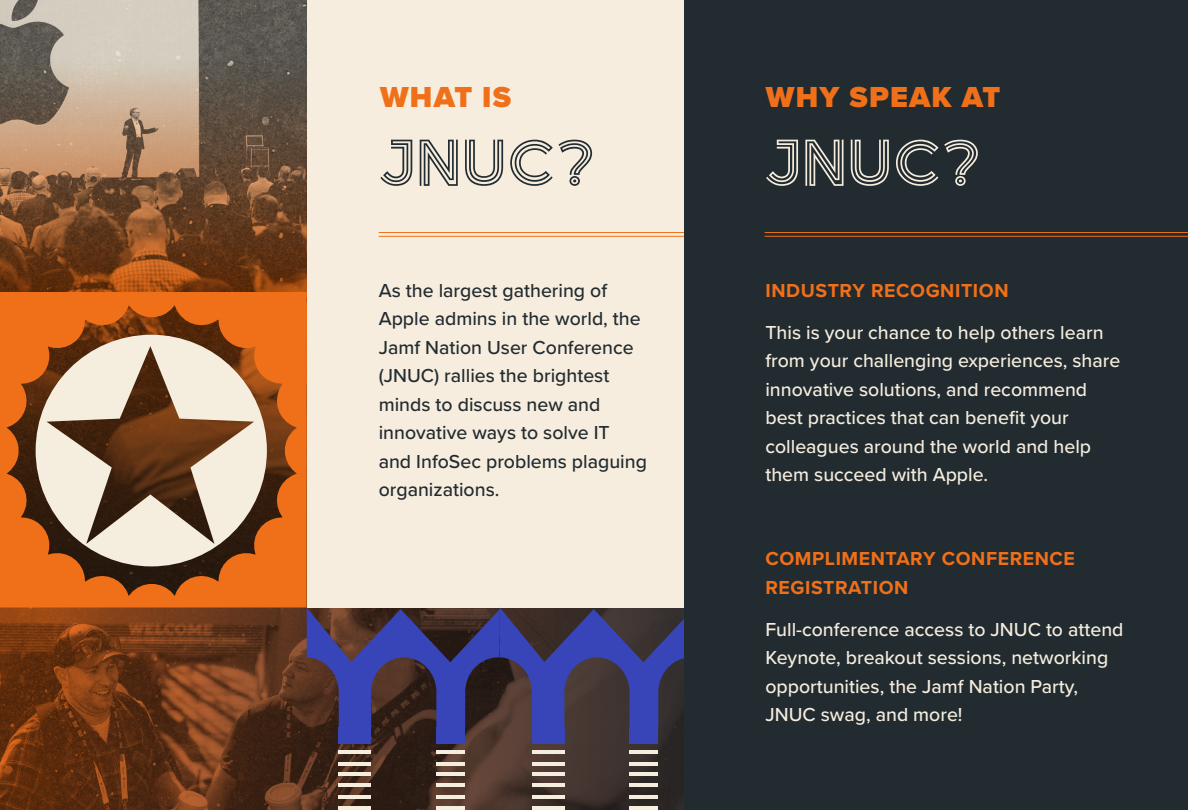
<style>
.page{position:relative;width:1188px;height:810px;background:#fff}
.page>*{position:absolute;margin:0;border:0;box-sizing:border-box;transform-origin:0 0}
.t1{font:66px "Retrolight";color:#f5edde}
.t2{font:66px "Retrolight";color:#222b30}
.t3{font:900 30px "Proxima Nova";letter-spacing:.04em;color:#f0701a}
.t4{font:500 19.5px/28.5px "Proxima Nova";color:#f5edde}
.t5{font:500 19.5px/28.5px "Proxima Nova";color:#222b30}
.t6{font:700 19.5px/28.5px "Proxima Nova";letter-spacing:.03em;color:#f0701a}
</style>
<div class="page">
<img style="left:0;top:0;width:307px;height:292px">
<img style="left:0;top:608px;width:684px;height:202px">
<div style="left:307px;top:0;width:614px;height:608px;background:#f6edde"></div>
<hr style="left:436px;top:772px;width:29px;height:4px;background:#f5edde">
<hr style="left:339px;top:795px;width:32px;height:4px;background:#f5edde">
<hr style="left:436px;top:783px;width:29px;height:4px;background:#f5edde">
<hr style="left:436px;top:795px;width:29px;height:4px;background:#f5edde">
<hr style="left:339px;top:772px;width:32px;height:4px;background:#f5edde">
<hr style="left:339px;top:806px;width:32px;height:4px;background:#f5edde">
<hr style="left:339px;top:783px;width:32px;height:4px;background:#f5edde">
<hr style="left:436px;top:806px;width:29px;height:4px;background:#f5edde">
<hr style="left:339px;top:762px;width:32px;height:3px;background:#f5edde">
<hr style="left:436px;top:751px;width:29px;height:3px;background:#f5edde">
<hr style="left:339px;top:751px;width:32px;height:3px;background:#f5edde">
<hr style="left:436px;top:762px;width:29px;height:3px;background:#f5edde">
<div style="left:339px;top:731px;width:32px;height:8px;background:#3745b8"></div>
<hr style="left:436px;top:742px;width:29px;height:2px;background:#3745b8">
<hr style="left:339px;top:742px;width:32px;height:2px;background:#3745b8">
<div style="left:436px;top:731px;width:29px;height:8px;background:#3745b8"></div>
<hr style="left:436px;top:739px;width:29px;height:3px;background:#3745b8">
<hr style="left:339px;top:739px;width:32px;height:3px;background:#3745b8">
<hr style="left:436px;top:728px;width:29px;height:3px;background:#3745b8">
<hr style="left:339px;top:728px;width:32px;height:3px;background:#3745b8">
<hr style="left:630px;top:772px;width:28px;height:4px;background:#f5edde">
<hr style="left:532px;top:795px;width:32px;height:4px;background:#f5edde">
<hr style="left:630px;top:783px;width:28px;height:4px;background:#f5edde">
<hr style="left:630px;top:795px;width:28px;height:4px;background:#f5edde">
<hr style="left:532px;top:772px;width:32px;height:4px;background:#f5edde">
<hr style="left:532px;top:806px;width:32px;height:4px;background:#f5edde">
<hr style="left:532px;top:783px;width:32px;height:4px;background:#f5edde">
<hr style="left:630px;top:806px;width:28px;height:4px;background:#f5edde">
<hr style="left:532px;top:762px;width:32px;height:3px;background:#f5edde">
<hr style="left:630px;top:751px;width:28px;height:3px;background:#f5edde">
<hr style="left:532px;top:751px;width:32px;height:3px;background:#f5edde">
<hr style="left:630px;top:762px;width:28px;height:3px;background:#f5edde">
<div style="left:532px;top:731px;width:32px;height:8px;background:#3745b8"></div>
<svg style="left:307px;top:607px;width:377px;height:121px"></svg>
<hr style="left:630px;top:742px;width:28px;height:2px;background:#3745b8">
<hr style="left:532px;top:742px;width:32px;height:2px;background:#3745b8">
<div style="left:630px;top:731px;width:28px;height:8px;background:#3745b8"></div>
<hr style="left:630px;top:739px;width:28px;height:3px;background:#3745b8">
<hr style="left:532px;top:739px;width:32px;height:3px;background:#3745b8">
<hr style="left:630px;top:728px;width:28px;height:3px;background:#3745b8">
<hr style="left:532px;top:728px;width:32px;height:3px;background:#3745b8">
<div style="left:684px;top:0;width:504px;height:810px;background:#222b30"></div>
<hr style="left:765px;top:232px;width:423px;height:1px;background:#f0701a">
<hr style="left:765px;top:236px;width:423px;height:1px;background:#f0701a">
<hr style="left:379px;top:232px;width:305px;height:1px;background:#f0701a">
<hr style="left:379px;top:236px;width:305px;height:1px;background:#f0701a">
<svg style="left:0;top:292px;width:307px;height:316px;fill:#f0701a"></svg>
<svg style="left:36px;top:335px;width:231px;height:231px;fill:#f5edde"></svg>
<h2 class="t3" style="left:380px;top:74px;width:133px">WHAT IS</h2>
<h1 class="t2" style="left:380px;top:120px;width:216px">JNUC?</h1>
<h2 class="t3" style="left:766px;top:74px;width:236px">WHY SPEAK AT</h2>
<h1 class="t1" style="left:766px;top:120px;width:216px">JNUC?</h1>
<p class="t5" style="left:379px;top:275px;width:270px">As the largest gathering of<br>Apple admins in the world, the<br>Jamf Nation User Conference (JNUC) rallies the brightest minds to discuss new and innovative ways to solve IT and InfoSec problems plaguing organizations.</p>
<p class="t6" style="left:765px;top:276px;width:245px">INDUSTRY RECOGNITION</p>
<p class="t4" style="left:765px;top:317px;width:356px">This is your chance to help others learn from your challenging experiences, share innovative solutions, and recommend best practices that can benefit your colleagues around the world and help them succeed with Apple.</p>
<p class="t6" style="left:765px;top:544px;width:311px">COMPLIMENTARY CONFERENCE<br>REGISTRATION</p>
<p class="t4" style="left:765px;top:614px;width:360px">Full-conference access to JNUC to attend Keynote, breakout sessions, networking opportunities, the Jamf Nation Party, JNUC swag, and more!</p>
</div>
